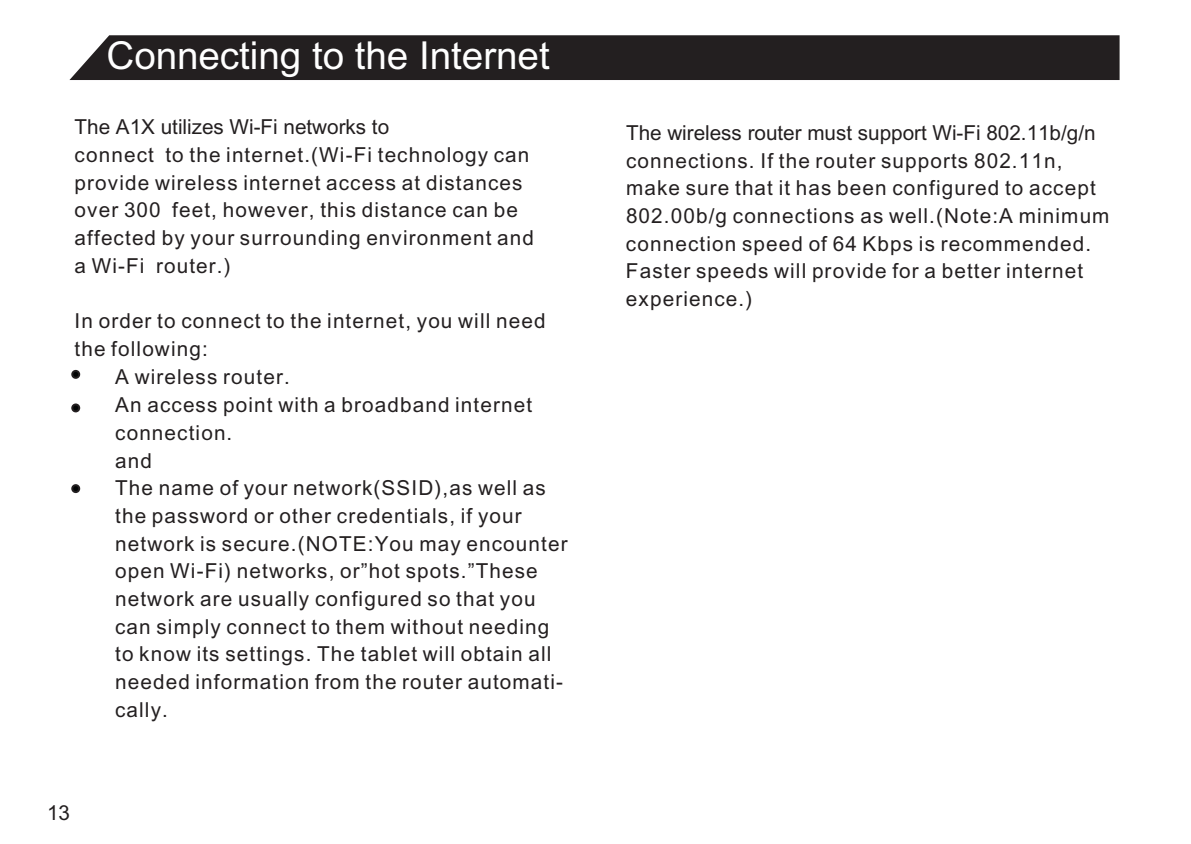
<style>
.page{position:relative;width:1191px;height:844px;background:#fff}
.page>*{position:absolute;margin:0;border:0;box-sizing:border-box;transform-origin:0 0}
.t1{font:38.5px "Arial Unicode MS";color:#fff}
.t2{font:20.65px/27.7px "Arial Unicode MS";letter-spacing:.055em;color:#231f20}
.t3{font:20.65px "Arial";color:#231f20}
</style>
<div class="page">
<div style="left:69px;top:35px;width:1050px;height:45px;background:#231f20"></div>
<div style="left:71px;top:370px;width:9px;height:9px;background:#020404;border:2px solid #231f20;border-radius:50%"></div>
<div style="left:71px;top:403px;width:9px;height:9px;background:#020404;border:2px solid #231f20;border-radius:50%"></div>
<div style="left:71px;top:484px;width:9px;height:9px;background:#020404;border:2px solid #231f20;border-radius:50%"></div>
<h1 class="t1" style="left:106px;top:41px;width:445px">Connecting to the Internet</h1>
<p class="t2" style="left:75px;top:115px;width:461px">The A1X utilizes Wi-Fi networks to<br>connect to the internet.(Wi-Fi technology can provide wireless internet access at distances over 300 feet, however, this distance can be affected by your surrounding environment and a Wi-Fi router.)</p>
<p class="t2" style="left:75px;top:309px;width:472px">In order to connect to the internet, you will need</p>
<p class="t2" style="left:75px;top:336px;width:135px">the following:</p>
<p class="t2" style="left:115px;top:365px;width:176px">A wireless router.</p>
<p class="t2" style="left:115px;top:393px;width:418px">An access point with a broadband internet</p>
<p class="t2" style="left:115px;top:420px;width:119px">connection.</p>
<p class="t2" style="left:115px;top:448px;width:38px">and</p>
<p class="t2" style="left:115px;top:476px;width:432px">The name of your network(SSID),as well as</p>
<p class="t2" style="left:115px;top:503px;width:408px">the password or other credentials, if your</p>
<p class="t2" style="left:115px;top:531px;width:454px">network is secure.(NOTE:You may encounter</p>
<p class="t2" style="left:115px;top:559px;width:424px">open Wi-Fi) networks, or”hot spots.”These</p>
<p class="t2" style="left:115px;top:586px;width:422px">network are usually configured so that you</p>
<p class="t2" style="left:115px;top:614px;width:436px">can simply connect to them without needing</p>
<p class="t2" style="left:115px;top:642px;width:438px">to know its settings. The tablet will obtain all</p>
<p class="t2" style="left:115px;top:669px;width:449px">needed information from the router automati-</p>
<p class="t2" style="left:115px;top:697px;width:54px">cally.</p>
<p class="t3" style="left:47px;top:804px;width:24px">13</p>
<p class="t2" style="left:626px;top:121px;width:485px">The wireless router must support Wi-Fi 802.11b/g/n connections. If the router supports 802.11n, make sure that it has been configured to accept 802.00b/g connections as well.(Note:A minimum connection speed of 64 Kbps is recommended.<br>Faster speeds will provide for a better internet experience.)</p>
</div>
